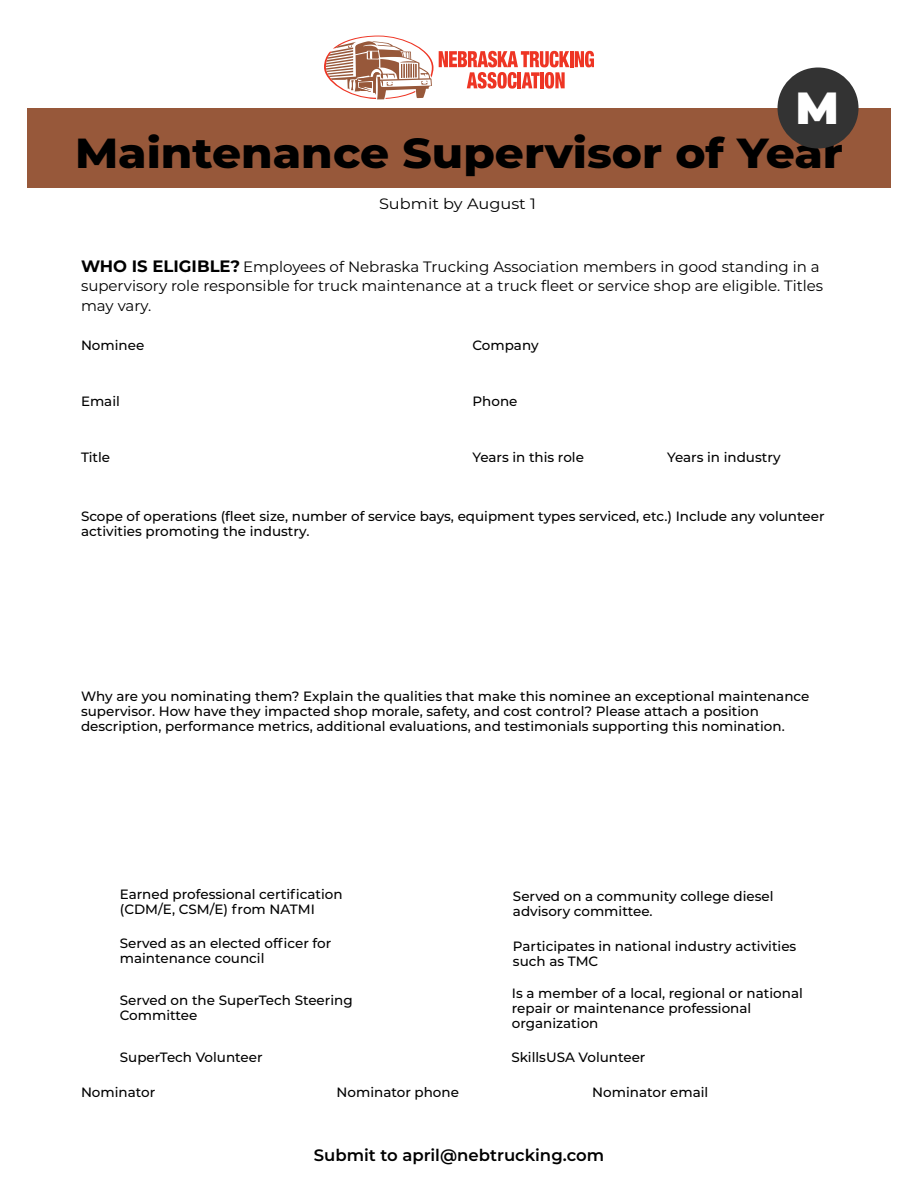
<style>
.page{position:relative;width:918px;height:1188px;background:#fff}
.page>*{position:absolute;margin:0;border:0;box-sizing:border-box;transform-origin:0 0}
.t1{font:900 45px "Montserrat";color:#fff}
.t2{font:800 42px "Montserrat";color:#000;scale:1.08 1}
.t3{font:600 16.5px "Montserrat";color:#000}
.t4{font:15px/19.5px "Montserrat";color:#000}
.t5{font:15px "Montserrat";color:#000;scale:1.08 1}
.t6{font:500 13.5px/15px "Montserrat";color:#000}
.s1{font-weight:700;font-size:16.5px}
</style>
<div class="page">
<hr style="left:570px;top:51px;width:3px;height:16px;background:#ee3524">
<svg style="left:575px;top:51px;width:19px;height:16px"></svg>
<svg style="left:439px;top:51px;width:130px;height:38px"></svg>
<svg style="left:324px;top:36px;width:109px;height:63px"></svg>
<div style="left:27px;top:108px;width:864px;height:80px;background:#97583a"></div>
<div style="left:778px;top:68px;width:81px;height:80px;background:#333;border-radius:50%"></div>
<h1 class="t1" style="left:796px;top:74px;width:44px">M</h1>
<h2 class="t2" style="left:75px;top:123px;width:713px">Maintenance Supervisor of Year</h2>
<p class="t5" style="left:379px;top:194px;width:147px">Submit by August 1</p>
<p class="t4" style="left:81px;top:256px;width:744px"><span class="s1">WHO IS ELIGIBLE?</span> Employees of Nebraska Trucking Association members in good standing in a supervisory role responsible for truck maintenance at a truck fleet or service shop are eligible. Titles may vary.</p>
<p class="t6" style="left:81px;top:337px;width:65px">Nominee</p>
<p class="t6" style="left:472px;top:337px;width:68px">Company</p>
<p class="t6" style="left:81px;top:393px;width:40px">Email</p>
<p class="t6" style="left:472px;top:393px;width:47px">Phone</p>
<p class="t6" style="left:81px;top:449px;width:31px">Title</p>
<p class="t6" style="left:472px;top:449px;width:113px">Years in this role</p>
<p class="t6" style="left:667px;top:449px;width:115px">Years in industry</p>
<p class="t6" style="left:81px;top:508px;width:745px">Scope of operations (fleet size, number of service bays, equipment types serviced, etc.) Include any volunteer activities promoting the industry.</p>
<p class="t6" style="left:81px;top:688px;width:730px">Why are you nominating them? Explain the qualities that make this nominee an exceptional maintenance supervisor. How have they impacted shop morale, safety, and cost control? Please attach a position description, performance metrics, additional evaluations, and testimonials supporting this nomination.</p>
<p class="t6" style="left:120px;top:886px;width:224px">Earned professional certification (CDM/E, CSM/E) from NATMI</p>
<p class="t6" style="left:513px;top:888px;width:262px">Served on a community college diesel advisory committee.</p>
<p class="t6" style="left:120px;top:936px;width:213px">Served as an elected officer for maintenance council</p>
<p class="t6" style="left:513px;top:938px;width:285px">Participates in national industry activities such as TMC</p>
<p class="t6" style="left:120px;top:993px;width:234px">Served on the SuperTech Steering<br>Committee</p>
<p class="t6" style="left:512px;top:985px;width:292px">Is a member of a local, regional or national repair or maintenance professional organization</p>
<p class="t6" style="left:120px;top:1049px;width:144px">SuperTech Volunteer</p>
<p class="t6" style="left:511px;top:1049px;width:136px">SkillsUSA Volunteer</p>
<p class="t6" style="left:81px;top:1084px;width:76px">Nominator</p>
<p class="t6" style="left:337px;top:1084px;width:124px">Nominator phone</p>
<p class="t6" style="left:592px;top:1084px;width:118px">Nominator email</p>
<p class="t3" style="left:314px;top:1143px;width:292px">Submit to april@nebtrucking.com</p>
</div>
